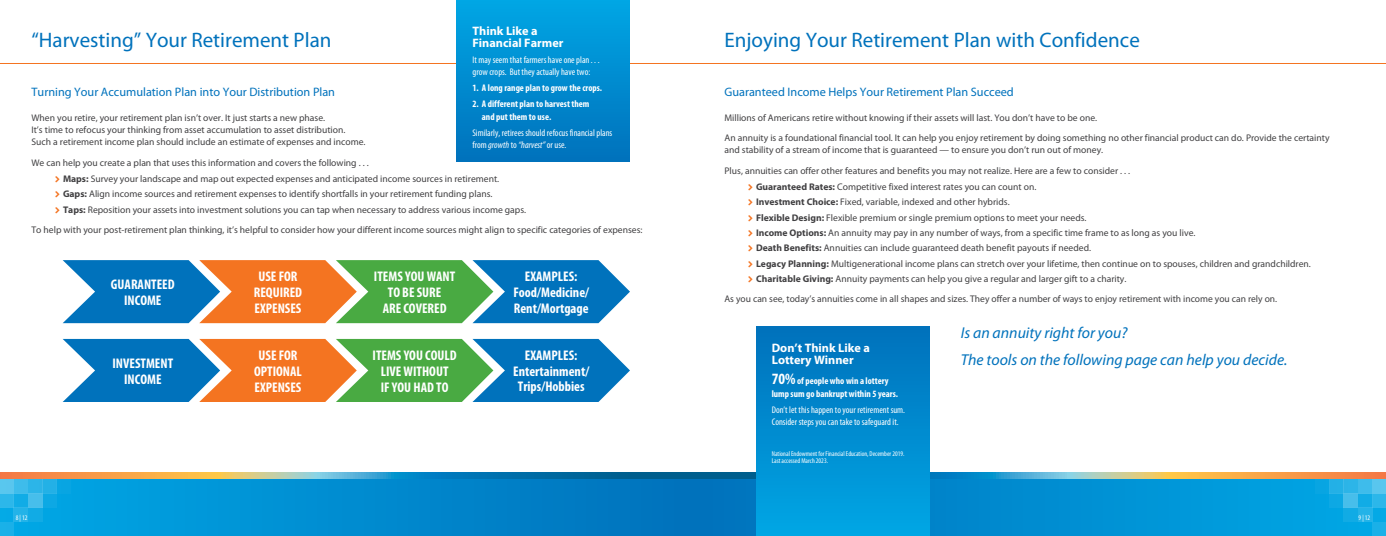
<style>
.page{position:relative;width:1386px;height:536px;background:#fff}
.page>*{position:absolute;margin:0;border:0;box-sizing:border-box;transform-origin:0 0}
.t1{font:21px "Myriad Pro";color:#0072bc}
.t2{font:italic 15.75px/26.8px "Myriad Pro";color:#0072bc}
.t3{font:700 condensed 14px/15.8px "Myriad Pro";color:#fff;text-align:center}
.t4{font:12.25px "Myriad Pro";color:#0072bc}
.t5{font:700 12.25px/12.2px "Myriad Pro";color:#fff}
.t6{font:9.62px/15.4px "Myriad Pro";color:#414042}
.t7{font:condensed 9.62px/12.2px "Myriad Pro";color:#fff}
.t8{font:700 condensed 9.62px/12.2px "Myriad Pro";color:#fff}
.t9{font:condensed 7px/7px "Myriad Pro";color:#fff}
.s1{font-style:italic}
.s2{font-weight:700}
.s3{font-size:15.75px}
</style>
<div class="page">
<hr style="left:0;top:63px;width:1386px;height:1px;background:#f47421">
<div style="left:457px;top:0;width:173px;height:161px;background:linear-gradient(to bottom,#00a6e4,#0071bb)"></div>
<svg style="left:693px;top:478px;width:680px;height:58px;background:#0290d1"></svg>
<svg style="left:693px;top:472px;width:693px;height:6px;background:#9a9f84"></svg>
<div style="left:756px;top:326px;width:173px;height:210px;background:linear-gradient(to bottom,#0071bb,#00a6e4)"></div>
<div style="left:0;top:476px;width:693px;height:60px;background:linear-gradient(to right,#08aae3,#0070bb)"></div>
<div style="left:1373px;top:478px;width:13px;height:15px;background:#59c6ee"></div>
<div style="left:1358px;top:478px;width:15px;height:15px;background:#3ebceb"></div>
<div style="left:1344px;top:478px;width:14px;height:15px;background:#2cb5e8"></div>
<div style="left:1329px;top:478px;width:15px;height:15px;background:#23b0e6"></div>
<div style="left:1315px;top:478px;width:14px;height:15px;background:#08a5e2"></div>
<div style="left:1373px;top:493px;width:13px;height:14px;background:#2cb7ea"></div>
<div style="left:1358px;top:493px;width:15px;height:14px;background:#11ace6"></div>
<div style="left:1344px;top:493px;width:14px;height:14px;background:#47beeb"></div>
<div style="left:1329px;top:493px;width:15px;height:14px;background:#0da8e4"></div>
<div style="left:1373px;top:507px;width:13px;height:15px;background:#04a9e6"></div>
<div style="left:1358px;top:507px;width:15px;height:15px;background:#23b3e8"></div>
<div style="left:1344px;top:507px;width:14px;height:15px;background:#11abe5"></div>
<div style="left:1373px;top:522px;width:13px;height:14px;background:#1ab0e8"></div>
<div style="left:0;top:478px;width:13px;height:15px;background:#59c6ee"></div>
<div style="left:13px;top:478px;width:15px;height:15px;background:#3ebceb"></div>
<div style="left:28px;top:478px;width:14px;height:15px;background:#2cb5e8"></div>
<div style="left:42px;top:478px;width:15px;height:15px;background:#23b1e6"></div>
<div style="left:57px;top:478px;width:14px;height:15px;background:#08a5e2"></div>
<div style="left:0;top:493px;width:13px;height:14px;background:#2cb7ea"></div>
<div style="left:13px;top:493px;width:15px;height:14px;background:#11ace6"></div>
<div style="left:28px;top:493px;width:14px;height:14px;background:#47beeb"></div>
<div style="left:42px;top:493px;width:15px;height:14px;background:#0da9e4"></div>
<div style="left:0;top:507px;width:13px;height:15px;background:#04a9e6"></div>
<div style="left:13px;top:507px;width:15px;height:15px;background:#23b3e8"></div>
<div style="left:28px;top:507px;width:14px;height:15px;background:#11abe5"></div>
<div style="left:0;top:522px;width:13px;height:14px;background:#1ab0e8"></div>
<svg style="left:0;top:472px;width:693px;height:6px;background:#74928c"></svg>
<svg style="left:63px;top:260px;width:567px;height:63px;background:#669088"></svg>
<svg style="left:63px;top:339px;width:567px;height:63px;background:#659088"></svg>
<p class="t5" style="left:472px;top:25px;width:93px">Think Like a<br>Financial Farmer</p>
<p class="t7" style="left:472px;top:54px;width:129px">It may seem that farmers have one plan . . . grow crops. But they actually have two:</p>
<p class="t8" style="left:472px;top:82px;width:131px">1. A long range plan to grow the crops.</p>
<p class="t8" style="left:482px;top:98px;width:109px;text-indent:-9px">2. A different plan to harvest them and put them to use.</p>
<p class="t7" style="left:472px;top:127px;width:141px">Similarly, retirees should refocus financial plans from <span class="s1">growth</span> to <span class="s1">“harvest”</span> or use.</p>
<h1 class="t1" style="left:32px;top:29px;width:302px">“Harvesting” Your Retirement Plan</h1>
<h1 class="t1" style="left:724px;top:29px;width:417px">Enjoying Your Retirement Plan with Confidence</h1>
<p class="t4" style="left:32px;top:85px;width:305px">Turning Your Accumulation Plan into Your Distribution Plan</p>
<p class="t6" style="left:32px;top:112px;width:336px;line-height:12.2px">When you retire, your retirement plan isn’t over. It just starts a new phase.<br>It’s time to refocus your thinking from asset accumulation to asset distribution.<br>Such a retirement income plan should include an estimate of expenses and income.</p>
<p class="t6" style="left:63px;top:155px;width:465px;line-height:15.7px;text-indent:-32px">We can help you create a plan that uses this information and covers the following . . .<br><span class="s2">Maps:</span> Survey your landscape and map out expected expenses and anticipated income sources in retirement.<br><span class="s2">Gaps:</span> Align income sources and retirement expenses to identify shortfalls in your retirement funding plans.<br><span class="s2">Taps:</span> Reposition your assets into investment solutions you can tap when necessary to address various income gaps.</p>
<p class="t6" style="left:31px;top:222px;width:613px">To help with your post-retirement plan thinking, it’s helpful to consider how your different income sources might align to specific categories of expenses:</p>
<p class="t4" style="left:724px;top:85px;width:291px">Guaranteed Income Helps Your Retirement Plan Succeed</p>
<p class="t6" style="left:724px;top:108px;width:607px;line-height:20.1px">Millions of Americans retire without knowing if their assets will last. You don’t have to be one.<br>An annuity is a foundational financial tool. It can help you enjoy retirement by doing something no other financial product can do. Provide the certainty</p>
<p class="t6" style="left:724px;top:140px;width:407px;line-height:20.1px">and stability of a stream of income that is guaranteed — to ensure you don’t run out of money.<br>Plus, annuities can offer other features and benefits you may not realize. Here are a few to consider . . .</p>
<p class="t6" style="left:756px;top:179px;width:556px"><span class="s2">Guaranteed Rates:</span> Competitive fixed interest rates you can count on.<br><span class="s2">Investment Choice:</span> Fixed, variable, indexed and other hybrids.<br><span class="s2">Flexible Design:</span> Flexible premium or single premium options to meet your needs.<br><span class="s2">Income Options:</span> An annuity may pay in any number of ways, from a specific time frame to as long as you live.<br><span class="s2">Death Benefits:</span> Annuities can include guaranteed death benefit payouts if needed.<br><span class="s2">Legacy Planning:</span> Multigenerational income plans can stretch over your lifetime, then continue on to spouses, children and grandchildren.<br><span class="s2">Charitable Giving:</span> Annuity payments can help you give a regular and larger gift to a charity.</p>
<p class="t6" style="left:724px;top:291px;width:554px">As you can see, today’s annuities come in all shapes and sizes. They offer a number of ways to enjoy retirement with income you can rely on.</p>
<h3 class="t3" style="left:111px;top:276px;width:65px">GUARANTEED<br>INCOME</h3>
<h3 class="t3" style="left:254px;top:269px;width:50px">USE FOR<br>REQUIRED<br>EXPENSES</h3>
<h3 class="t3" style="left:374px;top:269px;width:83px">ITEMS YOU WANT<br>TO BE SURE<br>ARE COVERED</h3>
<h3 class="t3" style="left:513px;top:269px;width:77px">EXAMPLES:<br>Food/Medicine/<br>Rent/Mortgage</h3>
<h3 class="t3" style="left:112px;top:355px;width:62px">INVESTMENT<br>INCOME</h3>
<h3 class="t3" style="left:254px;top:347px;width:49px">USE FOR<br>OPTIONAL<br>EXPENSES</h3>
<h3 class="t3" style="left:373px;top:347px;width:86px">ITEMS YOU COULD<br>LIVE WITHOUT<br>IF YOU HAD TO</h3>
<h3 class="t3" style="left:513px;top:347px;width:78px">EXAMPLES:<br>Entertainment/<br>Trips/Hobbies</h3>
<p class="t5" style="left:772px;top:342px;width:100px">Don’t Think Like a<br>Lottery Winner</p>
<p class="t8" style="left:772px;top:375px;width:128px"><span class="s3">70%</span> of people who win a lottery lump sum go bankrupt within 5 years.</p>
<p class="t7" style="left:772px;top:403px;width:135px">Don’t let this happen to your retirement sum.<br>Consider steps you can take to safeguard it.</p>
<p class="t9" style="left:772px;top:450px;width:134px">National Endowment for Financial Education, December 2019.<br>Last accessed March 2023.</p>
<h2 class="t2" style="left:961px;top:320px;width:328px">Is an annuity right for you?<br>The tools on the following page can help you decide.</h2>
<p class="t9" style="left:16px;top:514px;width:13px">8 | 12</p>
<p class="t9" style="left:1359px;top:514px;width:13px">9 | 12</p>
</div>
